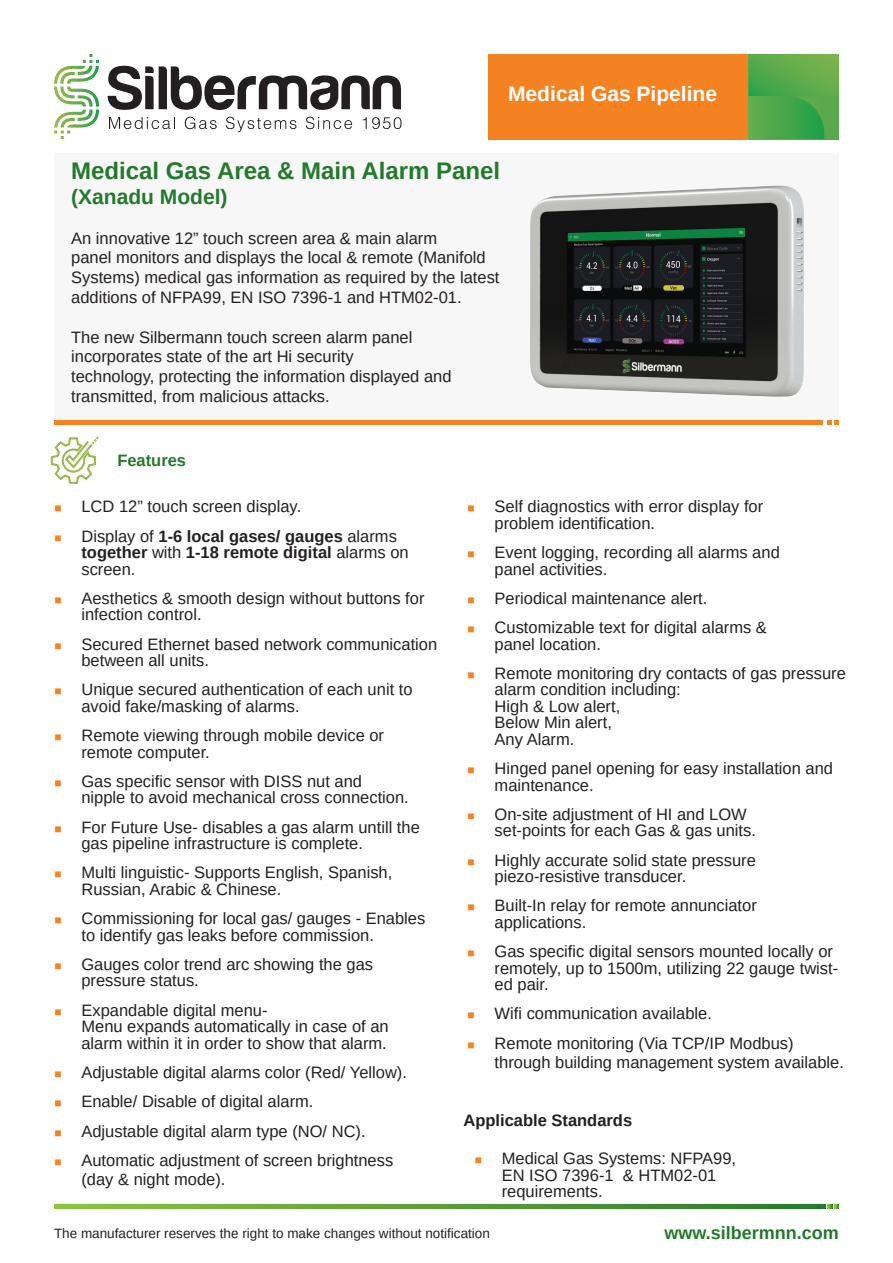
<style>
.page{position:relative;width:893px;height:1263px;background:#fff}
.page>*{position:absolute;margin:0;border:0;box-sizing:border-box;transform-origin:0 0}
.t1{font:700 24px "Arimo";color:#23792c}
.t2{font:700 21px "Arimo";color:#fff}
.t3{font:700 21px "Arimo";color:#23792c}
.t4{font:700 18px "Arimo";color:#23792c}
.t5{font:16.5px/16.5px "Arimo";color:#231f20}
.t6{font:700 16.5px/16.5px "Arimo";color:#231f20}
.t7{font:700 16.5px "Arimo";color:#23792c}
.t8{font:13.5px "Arimo";color:#231f20}
.s1{font-size:12px;color:#f58220}
.s2{font-weight:400;font-size:12px;color:#f58220}
.s3{font-weight:400}
</style>
<div class="page">
<svg style="left:54px;top:54px;width:45px;height:60px"></svg>
<svg style="left:109px;top:117px;width:66px;height:12px"></svg>
<svg style="left:185px;top:117px;width:32px;height:12px"></svg>
<svg style="left:226px;top:117px;width:70px;height:15px"></svg>
<svg style="left:306px;top:117px;width:46px;height:12px"></svg>
<svg style="left:363px;top:117px;width:39px;height:12px"></svg>
<svg style="left:108px;top:66px;width:293px;height:44px"></svg>
<div style="left:488px;top:54px;width:260px;height:85px;background:#f58220"></div>
<svg style="left:50px;top:436px;width:49px;height:48px"></svg>
<hr style="left:54px;top:420px;width:769px;height:4px;background:#f58220">
<svg style="left:827px;top:420px;width:12px;height:4px"></svg>
<div style="left:54px;top:153px;width:785px;height:266px;background:#f7f7f8"></div>
<svg style="left:54px;top:1205px;width:771px;height:4px;background:#599e36"></svg>
<svg style="left:828px;top:1205px;width:11px;height:4px"></svg>
<svg style="left:748px;top:54px;width:91px;height:85px;background:#54a94b"></svg>
<img style="left:530px;top:185px;width:274px;height:212px">
<p class="t2" style="left:508px;top:80px;width:210px">Medical Gas Pipeline</p>
<h1 class="t1" style="left:71px;top:154px;width:431px">Medical Gas Area &amp; Main Alarm Panel</h1>
<p class="t3" style="left:71px;top:183px;width:158px">(Xanadu Model)</p>
<p class="t5" style="left:71px;top:228px;width:430px;line-height:19.8px">An innovative 12” touch screen area &amp; main alarm<br>panel monitors and displays the local &amp; remote (Manifold Systems) medical gas information as required by the latest additions of NFPA99, EN ISO 7396-1 and HTM02-01.</p>
<p class="t5" style="left:71px;top:327px;width:382px;line-height:19.8px">The new Silbermann touch screen alarm panel incorporates state of the art Hi security<br>technology, protecting the information displayed and transmitted, from malicious attacks.</p>
<p class="t7" style="left:117px;top:449px;width:70px">Features</p>
<p class="t5" style="left:54px;top:498px;width:248px"><span class="s1">■</span> LCD 12” touch screen display.</p>
<p class="t6" style="left:81px;top:528px;width:329px;text-indent:-27px"><span class="s2">■</span> <span class="s3">Display of</span> 1-6 local gases/ gauges <span class="s3">alarms </span>together <span class="s3">with</span> 1-18 remote digital <span class="s3">alarms on screen.</span></p>
<p class="t5" style="left:81px;top:590px;width:345px;text-indent:-27px"><span class="s1">■</span> Aesthetics &amp; smooth design without buttons for infection control.</p>
<p class="t5" style="left:81px;top:636px;width:357px;text-indent:-27px"><span class="s1">■</span> Secured Ethernet based network communication between all units.</p>
<p class="t5" style="left:81px;top:681px;width:333px;text-indent:-27px"><span class="s1">■</span> Unique secured authentication of each unit to avoid fake/masking of alarms.</p>
<p class="t5" style="left:81px;top:727px;width:304px;text-indent:-27px"><span class="s1">■</span> Remote viewing through mobile device or remote computer.</p>
<p class="t5" style="left:81px;top:773px;width:329px;text-indent:-27px"><span class="s1">■</span> Gas specific sensor with DISS nut and nipple to avoid mechanical cross connection.</p>
<p class="t5" style="left:81px;top:819px;width:340px;text-indent:-27px"><span class="s1">■</span> For Future Use- disables a gas alarm untill the gas pipeline infrastructure is complete.</p>
<p class="t5" style="left:81px;top:864px;width:312px;text-indent:-27px"><span class="s1">■</span> Multi linguistic- Supports English, Spanish,<br>Russian, Arabic &amp; Chinese.</p>
<p class="t5" style="left:81px;top:910px;width:345px;text-indent:-27px"><span class="s1">■</span> Commissioning for local gas/ gauges - Enables to identify gas leaks before commission.</p>
<p class="t5" style="left:81px;top:956px;width:293px;text-indent:-27px"><span class="s1">■</span> Gauges color trend arc showing the gas pressure status.</p>
<p class="t5" style="left:81px;top:1002px;width:309px;text-indent:-27px"><span class="s1">■</span> Expandable digital menu-<br>Menu expands automatically in case of an alarm within it in order to show that alarm.</p>
<p class="t5" style="left:54px;top:1064px;width:354px"><span class="s1">■</span> Adjustable digital alarms color (Red/ Yellow).</p>
<p class="t5" style="left:54px;top:1093px;width:261px"><span class="s1">■</span> Enable/ Disable of digital alarm.</p>
<p class="t5" style="left:54px;top:1123px;width:313px"><span class="s1">■</span> Adjustable digital alarm type (NO/ NC).</p>
<p class="t5" style="left:81px;top:1150px;width:313px;line-height:19.5px;text-indent:-27px"><span class="s1">■</span> Automatic adjustment of screen brightness (day &amp; night mode).</p>
<p class="t5" style="left:495px;top:498px;width:270px;text-indent:-27px"><span class="s1">■</span> Self diagnostics with error display for problem identification.</p>
<p class="t5" style="left:495px;top:544px;width:287px;text-indent:-27px"><span class="s1">■</span> Event logging, recording all alarms and panel activities.</p>
<p class="t5" style="left:468px;top:590px;width:241px"><span class="s1">■</span> Periodical maintenance alert.</p>
<p class="t5" style="left:495px;top:619px;width:274px;text-indent:-27px"><span class="s1">■</span> Customizable text for digital alarms &amp; panel location.</p>
<p class="t5" style="left:495px;top:665px;width:353px;text-indent:-27px"><span class="s1">■</span> Remote monitoring dry contacts of gas pressure alarm condition including:<br>High &amp; Low alert,<br>Below Min alert,<br>Any Alarm.</p>
<p class="t5" style="left:495px;top:760px;width:340px;text-indent:-27px"><span class="s1">■</span> Hinged panel opening for easy installation and maintenance.</p>
<p class="t5" style="left:495px;top:806px;width:263px;text-indent:-27px"><span class="s1">■</span> On-site adjustment of HI and LOW set-points for each Gas &amp; gas units.</p>
<p class="t5" style="left:495px;top:852px;width:263px;text-indent:-27px"><span class="s1">■</span> Highly accurate solid state pressure piezo-resistive transducer.</p>
<p class="t5" style="left:495px;top:897px;width:264px;text-indent:-27px"><span class="s1">■</span> Built-In relay for remote annunciator applications.</p>
<p class="t5" style="left:495px;top:943px;width:345px;text-indent:-27px"><span class="s1">■</span> Gas specific digital sensors mounted locally or remotely, up to 1500m, utilizing 22 gauge twist&shy;ed pair.</p>
<p class="t5" style="left:468px;top:1005px;width:246px"><span class="s1">■</span> Wifi communication available.</p>
<p class="t5" style="left:495px;top:1033px;width:351px;line-height:19.5px;text-indent:-27px"><span class="s1">■</span> Remote monitoring (Via TCP/IP Modbus) through building management system available.</p>
<p class="t6" style="left:463px;top:1112px;width:170px">Applicable Standards</p>
<p class="t5" style="left:502px;top:1150px;width:236px;text-indent:-27px"><span class="s1">■</span> Medical Gas Systems: NFPA99,<br>EN ISO 7396-1 &amp; HTM02-01 requirements.</p>
<p class="t8" style="left:54px;top:1225px;width:437px">The manufacturer reserves the right to make changes without notification</p>
<p class="t4" style="left:664px;top:1220px;width:176px">www.silbermnn.com</p>
</div>
